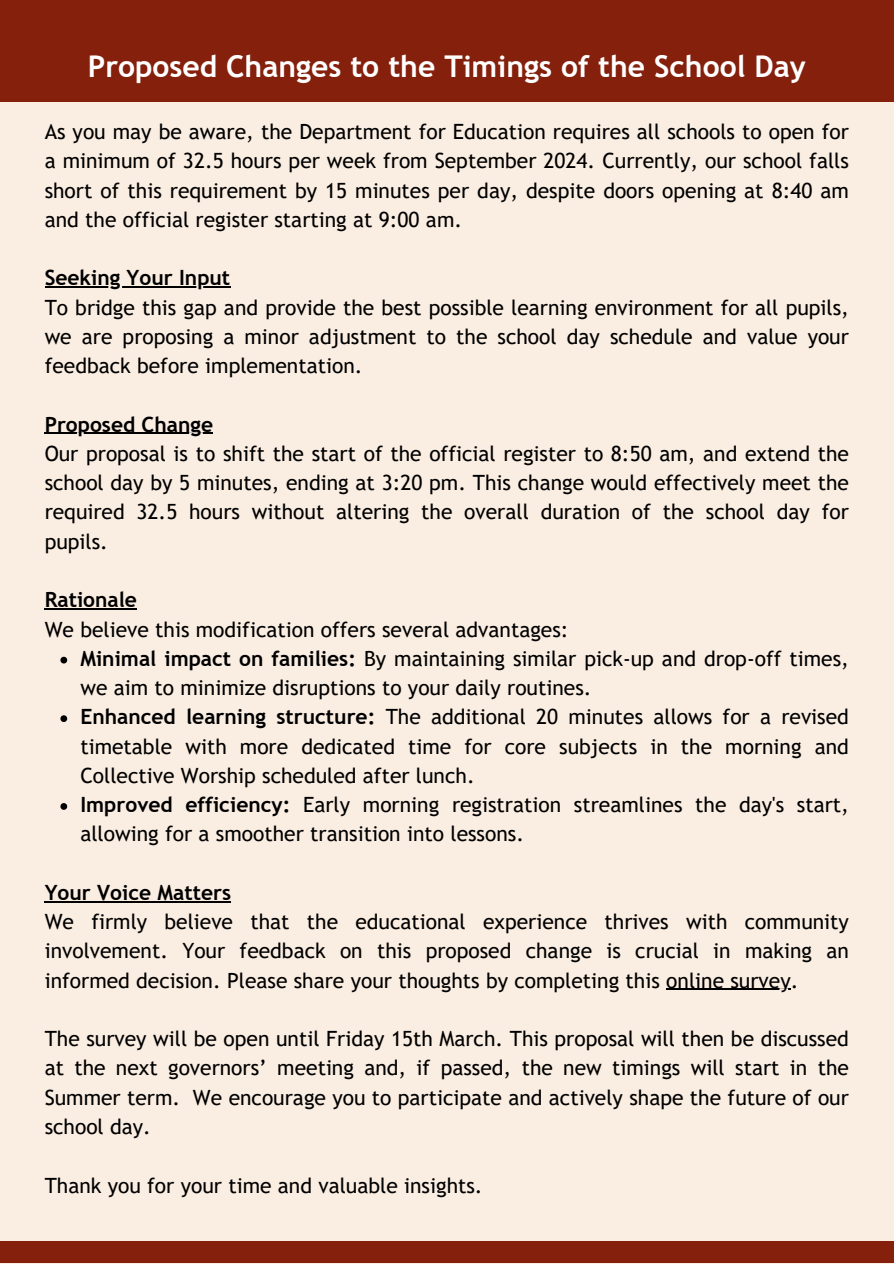
<style>
.page{position:relative;width:894px;height:1264px;background:#fff}
.page>*{position:absolute;margin:0;border:0;box-sizing:border-box;transform-origin:0 0}
.t1{font:700 30px "Trebuchet MS";color:#fff}
.t2{font:21px/29.2px "Trebuchet MS";color:#000;text-align:justify}
.t3{font:700 21px "Trebuchet MS";color:#000}
.s1{font-weight:700}
</style>
<div class="page">
<div style="left:0;top:0;width:893px;height:1263px;background:#faede1"></div>
<div style="left:0;top:1241px;width:893px;height:22px;background:#85200c"></div>
<div style="left:0;top:0;width:893px;height:101px;background:#85200c"></div>
<hr style="left:45px;top:286px;width:185px;height:1px;background:#000">
<hr style="left:45px;top:433px;width:168px;height:1px;background:#000">
<hr style="left:45px;top:608px;width:92px;height:1px;background:#000">
<svg style="left:60px;top:656px;width:7px;height:7px"></svg>
<svg style="left:60px;top:715px;width:7px;height:7px"></svg>
<svg style="left:60px;top:803px;width:7px;height:6px"></svg>
<hr style="left:45px;top:901px;width:186px;height:1px;background:#000">
<hr style="left:666px;top:988px;width:124px;height:1px;background:#000">
<h1 class="t1" style="left:88px;top:49px;width:719px">Proposed Changes to the Timings of the School Day</h1>
<p class="t2" style="left:45px;top:117px;width:805px">As you may be aware, the Department for Education requires all schools to open for a minimum of 32.5 hours per week from September 2024. Currently, our school falls short of this requirement by 15 minutes per day, despite doors opening at 8:40 am and the official register starting at 9:00 am.</p>
<p class="t3" style="left:45px;top:265px;width:187px">Seeking Your Input</p>
<p class="t2" style="left:45px;top:292px;width:805px">To bridge this gap and provide the best possible learning environment for all pupils, we are proposing a minor adjustment to the school day schedule and value your feedback before implementation.</p>
<p class="t3" style="left:45px;top:412px;width:170px">Proposed Change</p>
<p class="t2" style="left:45px;top:439px;width:805px">Our proposal is to shift the start of the official register to 8:50 am, and extend the school day by 5 minutes, ending at 3:20 pm. This change would effectively meet the required 32.5 hours without altering the overall duration of the school day for pupils.</p>
<p class="t3" style="left:45px;top:587px;width:94px">Rationale</p>
<p class="t2" style="left:80px;top:614px;width:769px;text-align:left;text-indent:-36px">We believe this modification offers several advantages:<br><span class="s1">Minimal impact on families:</span> By maintaining similar pick-up and drop-off times, we aim to minimize disruptions to your daily routines.<br><span class="s1">Enhanced learning structure:</span> The additional 20 minutes allows for a revised timetable with more dedicated time for core subjects in the morning and Collective Worship scheduled after lunch.<br><span class="s1">Improved efficiency:</span> Early morning registration streamlines the day's start, allowing for a smoother transition into lessons.</p>
<p class="t3" style="left:45px;top:880px;width:188px">Your Voice Matters</p>
<p class="t2" style="left:45px;top:907px;width:805px">We firmly believe that the educational experience thrives with community involvement. Your feedback on this proposed change is crucial in making an informed decision. Please share your thoughts by completing this online survey.</p>
<p class="t2" style="left:45px;top:1024px;width:805px">The survey will be open until Friday 15th March. This proposal will then be discussed at the next governors’ meeting and, if passed, the new timings will start in the Summer term. We encourage you to participate and actively shape the future of our school day.</p>
<p class="t2" style="left:45px;top:1170px;width:439px">Thank you for your time and valuable insights.</p>
</div>
